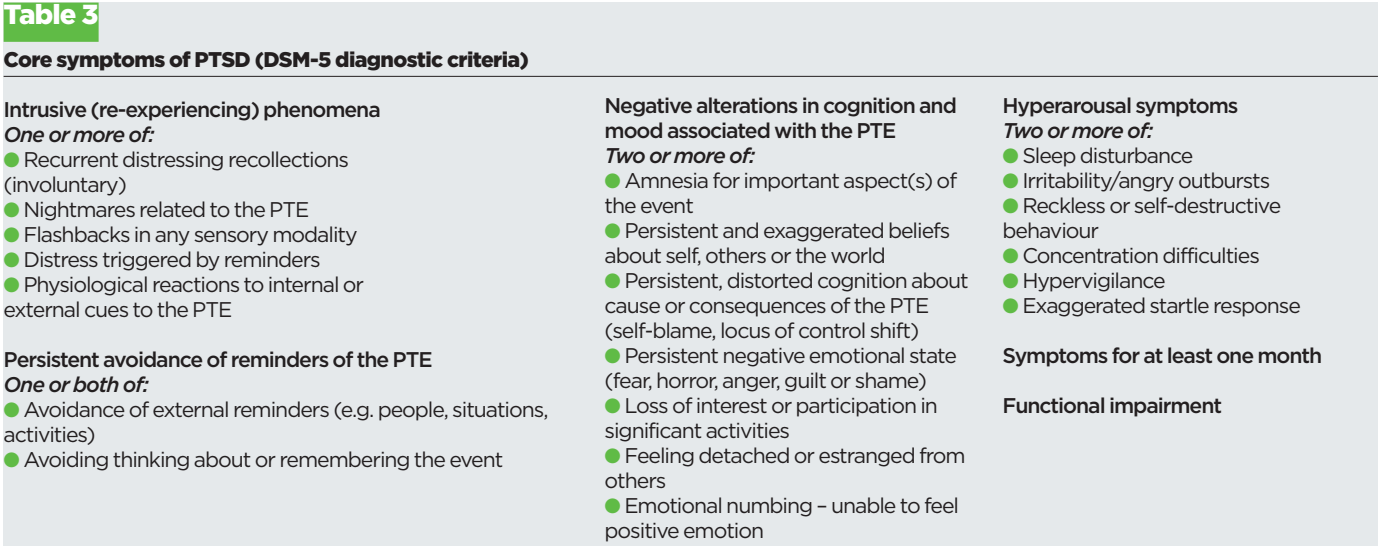
<style>
.page{position:relative;width:1378px;height:548px;background:#fff}
.page>*{position:absolute;margin:0;border:0;box-sizing:border-box;transform-origin:0 0}
.t1{font:900 27.5px "Gotham";letter-spacing:-.03em;color:#fff}
.t2{font:21.25px/25px "Gotham";letter-spacing:-.05em;color:#231f20}
.t3{font:500 21.25px/25px "Gotham";letter-spacing:-.05em;color:#231f20}
.t4{font:italic 500 21.25px "Gotham";letter-spacing:-.05em;color:#231f20}
.t5{font:900 21.25px "Gotham";letter-spacing:-.03em;color:#231f20}
.s1{font-family:"Pulse Taz";font-weight:800;color:#60bb46}
</style>
<div class="page">
<div style="left:4px;top:3px;width:1373px;height:543px;background:#e5e9eb"></div>
<div style="left:4px;top:3px;width:95px;height:39px;background:#60bb46"></div>
<hr style="left:4px;top:76px;width:1373px;height:1px;background:#231f20">
<p class="t1" style="left:4px;top:5px;width:96px">Table 3</p>
<p class="t5" style="left:4px;top:52px;width:527px">Core symptoms of PTSD (DSM-5 diagnostic criteria)</p>
<p class="t3" style="left:4px;top:99px;width:379px">Intrusive (re-experiencing) phenomena</p>
<p class="t4" style="left:4px;top:127px;width:152px">One or more of:</p>
<p class="t2" style="left:4px;top:149px;width:347px"><span class="s1">•</span> Recurrent distressing recollections (involuntary)</p>
<p class="t2" style="left:4px;top:199px;width:307px"><span class="s1">•</span> Nightmares related to the PTE</p>
<p class="t2" style="left:4px;top:224px;width:355px"><span class="s1">•</span> Flashbacks in any sensory modality</p>
<p class="t2" style="left:4px;top:249px;width:319px"><span class="s1">•</span> Distress triggered by reminders</p>
<p class="t2" style="left:4px;top:274px;width:362px"><span class="s1">•</span> Physiological reactions to internal or external cues to the PTE</p>
<p class="t3" style="left:4px;top:349px;width:430px">Persistent avoidance of reminders of the PTE</p>
<p class="t4" style="left:4px;top:377px;width:147px">One or both of:</p>
<p class="t2" style="left:4px;top:399px;width:546px"><span class="s1">•</span> Avoidance of external reminders (e.g. people, situations, activities)</p>
<p class="t2" style="left:4px;top:449px;width:501px"><span class="s1">•</span> Avoiding thinking about or remembering the event</p>
<p class="t3" style="left:604px;top:95px;width:354px">Negative alterations in cognition and mood associated with the PTE</p>
<p class="t4" style="left:604px;top:148px;width:152px">Two or more of:</p>
<p class="t2" style="left:604px;top:170px;width:354px"><span class="s1">•</span> Amnesia for important aspect(s) of the event</p>
<p class="t2" style="left:604px;top:220px;width:347px"><span class="s1">•</span> Persistent and exaggerated beliefs about self, others or the world</p>
<p class="t2" style="left:604px;top:270px;width:366px"><span class="s1">•</span> Persistent, distorted cognition about cause or consequences of the PTE (self-blame, locus of control shift)</p>
<p class="t2" style="left:604px;top:345px;width:354px"><span class="s1">•</span> Persistent negative emotional state (fear, horror, anger, guilt or shame)</p>
<p class="t2" style="left:604px;top:395px;width:335px"><span class="s1">•</span> Loss of interest or participation in significant activities</p>
<p class="t2" style="left:604px;top:445px;width:363px"><span class="s1">•</span> Feeling detached or estranged from others</p>
<p class="t2" style="left:604px;top:495px;width:356px"><span class="s1">•</span> Emotional numbing – unable to feel positive emotion</p>
<p class="t3" style="left:1002px;top:95px;width:237px">Hyperarousal symptoms</p>
<p class="t4" style="left:1002px;top:123px;width:152px">Two or more of:</p>
<p class="t2" style="left:1002px;top:145px;width:192px"><span class="s1">•</span> Sleep disturbance</p>
<p class="t2" style="left:1002px;top:170px;width:269px"><span class="s1">•</span> Irritability/angry outbursts</p>
<p class="t2" style="left:1002px;top:195px;width:280px"><span class="s1">•</span> Reckless or self-destructive behaviour</p>
<p class="t2" style="left:1002px;top:245px;width:259px"><span class="s1">•</span> Concentration difficulties</p>
<p class="t2" style="left:1002px;top:270px;width:165px"><span class="s1">•</span> Hypervigilance</p>
<p class="t2" style="left:1002px;top:295px;width:300px"><span class="s1">•</span> Exaggerated startle response</p>
<p class="t3" style="left:1002px;top:345px;width:321px">Symptoms for at least one month</p>
<p class="t3" style="left:1002px;top:395px;width:221px">Functional impairment</p>
</div>
